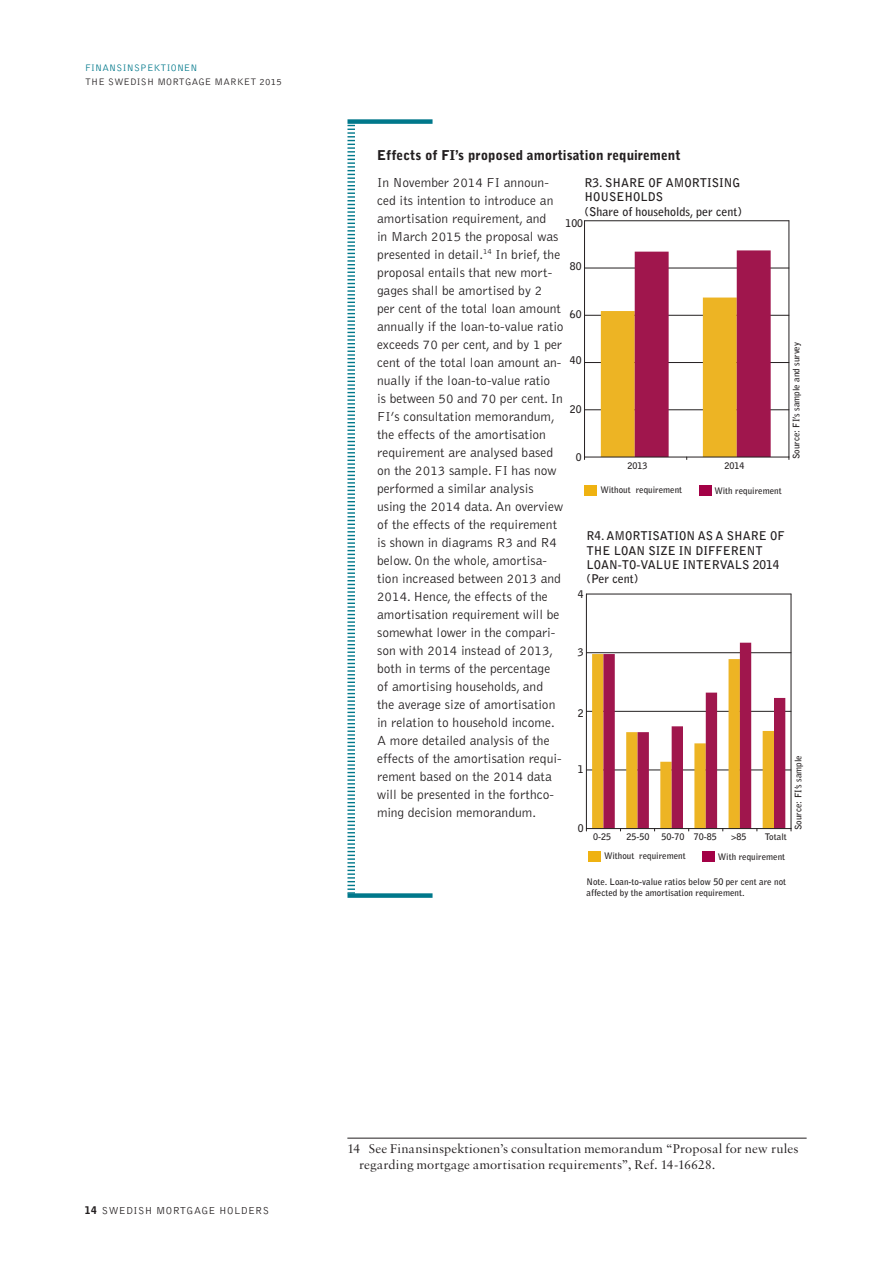
<style>
.page{position:relative;width:893px;height:1263px;background:#fff}
.page>*{position:absolute;margin:0;border:0;box-sizing:border-box;transform-origin:0 0}
._23_Faktatext_indrag{font:300 13.5px/18px "Bell Gothic Std";color:#231f20}
._24_Fotnot{font:13.5px/16.5px "Sabon MT Std";letter-spacing:.005em;color:#231f20}
._23_Faktatext_indrag-2{font:900 13.5px "Bell Gothic Std";color:#231f20}
.t1{font:700 12px/14.4px "Bell Gothic Std";color:#231f20}
.t2{font:300 10.5px "Bell Gothic Std";letter-spacing:.04em;color:#231f20}
.t3{font:700 10.5px "Bell Gothic Std";color:#231f20}
.t4{font:900 10.5px "Bell Gothic Std";color:#231f20}
.t5{font:300 9.75px "Bell Gothic Std";letter-spacing:.025em;color:#231f20}
.t6{font:300 9.75px "Bell Gothic Std";letter-spacing:.025em;color:#00788b}
.t7{font:700 9px/10.8px "Bell Gothic Std";color:#231f20}
</style>
<div class="page">
<hr style="left:347px;top:1138px;width:460px;height:1px;background:#231f20">
<svg style="left:347px;top:124px;width:8px;height:769px"></svg>
<div style="left:347px;top:119px;width:86px;height:5px;background:#00788b"></div>
<div style="left:347px;top:893px;width:86px;height:5px;background:#00788b"></div>
<div style="left:584px;top:485px;width:13px;height:10px;background:#efb211"></div>
<div style="left:699px;top:485px;width:13px;height:10px;background:#a30146"></div>
<hr style="left:584px;top:220px;width:205px;height:1px;background:#231f20">
<hr style="left:584px;top:268px;width:205px;height:1px;background:#231f20">
<hr style="left:584px;top:315px;width:205px;height:1px;background:#231f20">
<hr style="left:584px;top:362px;width:205px;height:1px;background:#231f20">
<hr style="left:584px;top:409px;width:205px;height:1px;background:#231f20">
<hr style="left:789px;top:221px;width:1px;height:236px;background:#231f20">
<hr style="left:584px;top:221px;width:1px;height:236px;background:#231f20">
<hr style="left:584px;top:457px;width:205px;height:1px;background:#231f20">
<svg style="left:601px;top:250px;width:170px;height:209px"></svg>
<hr style="left:586px;top:594px;width:205px;height:1px;background:#231f20">
<hr style="left:586px;top:652px;width:205px;height:1px;background:#231f20">
<hr style="left:586px;top:711px;width:205px;height:1px;background:#231f20">
<hr style="left:586px;top:770px;width:205px;height:1px;background:#231f20">
<hr style="left:791px;top:594px;width:1px;height:234px;background:#231f20">
<hr style="left:586px;top:594px;width:1px;height:234px;background:#231f20">
<hr style="left:586px;top:828px;width:205px;height:1px;background:#231f20">
<svg style="left:586px;top:643px;width:199px;height:188px"></svg>
<div style="left:588px;top:851px;width:13px;height:10px;background:#efb211"></div>
<div style="left:702px;top:851px;width:13px;height:10px;background:#a30146"></div>
<p class="t6" style="left:85px;top:63px;width:114px">FINANSINSPEKTIONEN</p>
<p class="t5" style="left:85px;top:76px;width:198px">THE SWEDISH MORTGAGE MARKET 2015</p>
<p class="_23_Faktatext_indrag-2" style="left:377px;top:147px;width:305px">Effects of FI’s proposed amortisation requirement</p>
<p class="_23_Faktatext_indrag" style="left:377px;top:174px;width:188px">In November 2014 FI announ&shy;ced its intention to introduce an amortisation requirement, and<br>in March 2015 the proposal was presented in detail.<sup>14</sup> In brief, the proposal entails that new mort&shy;gages shall be amortised by 2<br>per cent of the total loan amount annually if the loan-to-value ratio exceeds 70 per cent, and by 1 per cent of the total loan amount an&shy;nually if the loan-to-value ratio<br>is between 50 and 70 per cent. In<br>FI’s consultation memorandum, the effects of the amortisation requirement are analysed based on the 2013 sample. FI has now performed a similar analysis using the 2014 data. An overview of the effects of the requirement is shown in diagrams R3 and R4 below. On the whole, amortisa&shy;tion increased between 2013 and<br>2014. Hence, the effects of the amortisation requirement will be somewhat lower in the compari&shy;son with 2014 instead of 2013, both in terms of the percentage of amortising households, and the average size of amortisation in relation to household income.<br>A more detailed analysis of the effects of the amortisation requi&shy;rement based on the 2014 data will be presented in the forthco&shy;ming decision memorandum.</p>
<p class="t1" style="left:584px;top:175px;width:159px">R3. SHARE OF AMORTISING<br>HOUSEHOLDS<br>(Share of households, per cent)</p>
<p class="t3" style="left:566px;top:217px;width:19px">100</p>
<p class="t3" style="left:570px;top:260px;width:13px">80</p>
<p class="t3" style="left:570px;top:308px;width:13px">60</p>
<p class="t7" style="left:791px;top:459px;width:119px;rotate:-90deg">Source: FI’s sample and survey</p>
<p class="t3" style="left:570px;top:354px;width:13px">40</p>
<p class="t3" style="left:570px;top:403px;width:13px">20</p>
<p class="t3" style="left:576px;top:451px;width:7px">0</p>
<p class="t7" style="left:627px;top:461px;width:22px">2013</p>
<p class="t7" style="left:724px;top:461px;width:22px">2014</p>
<p class="t7" style="left:600px;top:485px;width:83px">Without requirement</p>
<p class="t7" style="left:714px;top:485px;width:69px">With requirement</p>
<p class="t1" style="left:586px;top:529px;width:200px">R4. AMORTISATION AS A SHARE OF<br>THE LOAN SIZE IN DIFFERENT<br>LOAN-TO-VALUE INTERVALS 2014 (Per cent)</p>
<p class="t3" style="left:578px;top:587px;width:7px">4</p>
<p class="t3" style="left:578px;top:646px;width:7px">3</p>
<p class="t3" style="left:578px;top:707px;width:7px">2</p>
<p class="t7" style="left:793px;top:830px;width:76px;rotate:-90deg">Source: FI’s sample</p>
<p class="t3" style="left:578px;top:763px;width:7px">1</p>
<p class="t3" style="left:578px;top:821px;width:7px">0</p>
<p class="t7" style="left:593px;top:831px;width:20px">0-25</p>
<p class="t7" style="left:626px;top:831px;width:25px">25-50</p>
<p class="t7" style="left:661px;top:831px;width:57px">50-70 70-85</p>
<p class="t7" style="left:731px;top:832px;width:17px">&gt;85</p>
<p class="t7" style="left:765px;top:831px;width:24px">Totalt</p>
<p class="t7" style="left:587px;top:876px;width:201px">Note. Loan-to-value ratios below 50 per cent are not affected by the amortisation requirement.</p>
<p class="t7" style="left:604px;top:851px;width:83px">Without requirement</p>
<p class="t7" style="left:718px;top:851px;width:69px">With requirement</p>
<p class="t4" style="left:85px;top:1204px;width:14px">14</p>
<p class="t2" style="left:102px;top:1205px;width:169px">SWEDISH MORTGAGE HOLDERS</p>
<p class="_24_Fotnot" style="left:359px;top:1140px;width:441px;text-indent:-12px">14 See Finansinspektionen’s consultation memorandum “Proposal for new rules regarding mortgage amortisation requirements”, Ref. 14-16628.</p>
</div>
